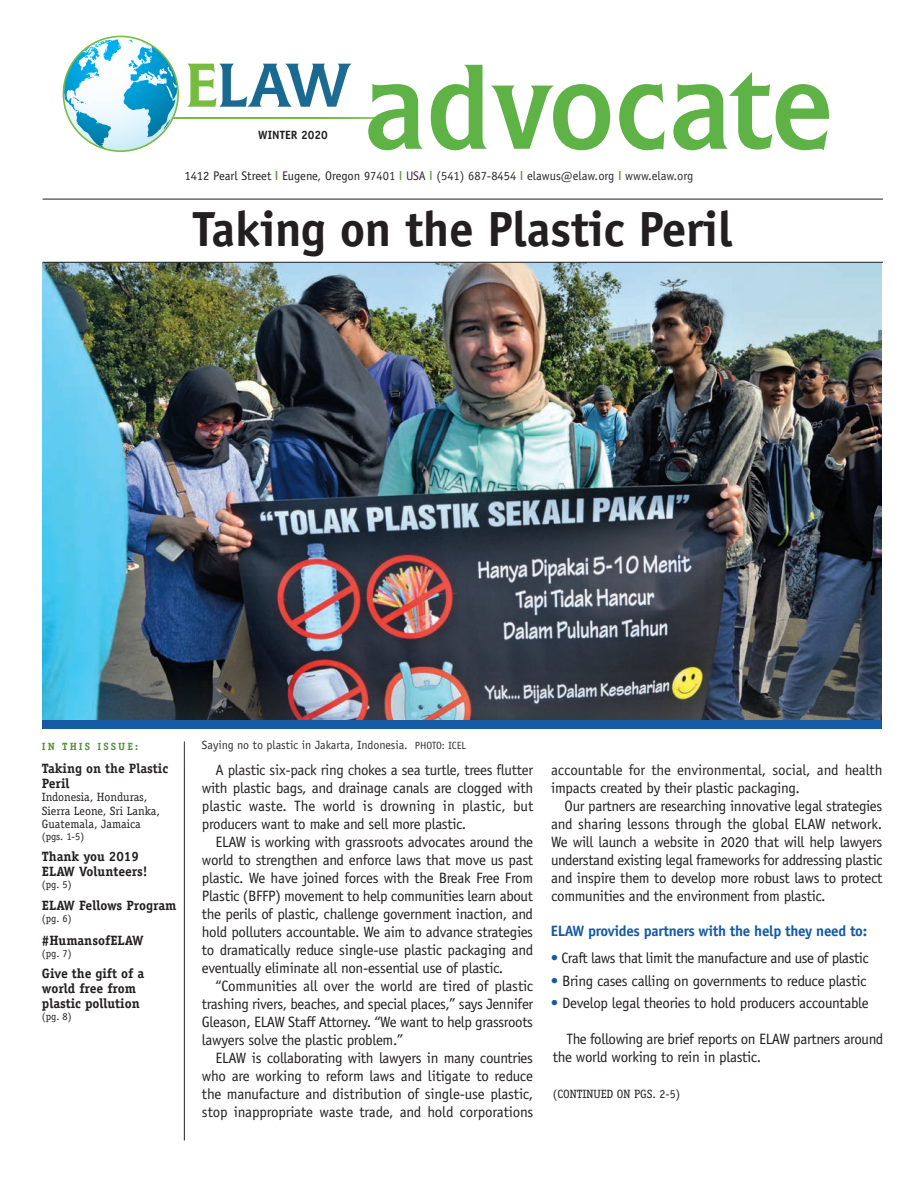
<style>
.page{position:relative;width:918px;height:1188px;background:#fff}
.page>*{position:absolute;margin:0;border:0;box-sizing:border-box;transform-origin:0 0}
.Body_copy{font:700 49.5px "Officina Sans";letter-spacing:-.01em;color:#231f20}
.Body_copy-2{font:15px/18px "Officina Sans";letter-spacing:-.02em;color:#231f20;text-align:justify}
.Body_copy-3{font:700 15px "Officina Sans";letter-spacing:-.02em;color:#155aa3}
.t1{font:700 13.5px/15px "Officina Serif";color:#231f20}
.t2{font:12.6px "Officina Sans";color:#231f20}
.t3{font:12px/13.5px "Officina Serif";color:#231f20}
.t4{font:12px "Officina Sans";color:#231f20}
.t5{font:700 12px "Officina Sans";color:#231f20}
.t6{font:10.5px "Officina Serif";color:#231f20}
.t7{font:700 10.5px "Officina Serif";letter-spacing:.2em;color:#4e8635}
.s1{font-family:"Helvetica";color:#4e8635}
.s2{font-size:10.5px}
.s3{color:#155aa3}
</style>
<div class="page">
<img style="left:42px;top:314px;width:839px;height:350px">
<hr style="left:172px;top:117px;width:208px;height:1px;background:#77bb3f">
<svg style="left:187px;top:64px;width:128px;height:43px"></svg>
<svg style="left:63px;top:36px;width:116px;height:111px"></svg>
<div style="left:315px;top:12px;width:567px;height:193px;background:#fff"></div>
<svg style="left:368px;top:65px;width:461px;height:82px"></svg>
<hr style="left:184px;top:741px;width:1px;height:399px;background:#231f20">
<div style="left:0;top:664px;width:918px;height:122px;background:#fff;opacity:.75"></div>
<div style="left:42px;top:720px;width:839px;height:9px;background:#155aa3"></div>
<div style="left:15px;top:211px;width:895px;height:103px;background:#fff;opacity:.75"></div>
<hr style="left:43px;top:262px;width:840px;height:1px;background:#231f20">
<div style="left:15px;top:147px;width:895px;height:104px;background:#fff"></div>
<hr style="left:43px;top:199px;width:840px;height:1px;background:#231f20">
<p class="t5" style="left:258px;top:127px;width:71px">WINTER 2020</p>
<p class="t2" style="left:184px;top:169px;width:511px">1412 Pearl Street <span class="s1">I</span> Eugene, Oregon 97401 <span class="s1">I</span> USA <span class="s1">I</span> (541) 687-8454 <span class="s1">I</span> elawus@elaw.org <span class="s1">I</span> www.elaw.org</p>
<p class="Body_copy" style="left:193px;top:199px;width:541px">Taking on the Plastic Peril</p>
<p class="t7" style="left:42px;top:740px;width:98px">IN THIS ISSUE:</p>
<p class="t1" style="left:42px;top:760px;width:128px">Taking on the Plastic<br>Peril</p>
<p class="t3" style="left:42px;top:790px;width:120px">Indonesia, Honduras,<br>Sierra Leone, Sri Lanka,<br>Guatemala, Jamaica</p>
<p class="t6" style="left:42px;top:831px;width:44px">(pgs. 1-5)</p>
<p class="t1" style="left:42px;top:849px;width:107px">Thank you 2019<br>ELAW Volunteers!</p>
<p class="t6" style="left:42px;top:879px;width:31px">(pg. 5)</p>
<p class="t1" style="left:42px;top:898px;width:136px">ELAW Fellows Program</p>
<p class="t6" style="left:42px;top:913px;width:31px">(pg. 6)</p>
<p class="t1" style="left:42px;top:932px;width:103px">#HumansofELAW</p>
<p class="t6" style="left:42px;top:947px;width:31px">(pg. 7)</p>
<p class="t1" style="left:42px;top:965px;width:104px">Give the gift of a world free from plastic pollution</p>
<p class="t6" style="left:42px;top:1010px;width:31px">(pg. 8)</p>
<p class="t4" style="left:202px;top:738px;width:266px">Saying no to plastic in Jakarta, Indonesia. <span class="s2">PHOTO: ICEL</span></p>
<p class="Body_copy-2" style="left:202px;top:761px;width:333px;text-indent:14px">A plastic six-pack ring chokes a sea turtle, trees flutter with plastic bags, and drainage canals are clogged with plastic waste. The world is drowning in plastic, but producers want to make and sell more plastic.</p>
<p class="Body_copy-2" style="left:202px;top:833px;width:333px;text-indent:14px">ELAW is working with grassroots advocates around the world to strengthen and enforce laws that move us past plastic. We have joined forces with the Break Free From Plastic (BFFP) movement to help communities learn about the perils of plastic, challenge government inaction, and hold polluters accountable. We aim to advance strategies to dramatically reduce single-use plastic packaging and eventually eliminate all non-essential use of plastic.</p>
<p class="Body_copy-2" style="left:202px;top:977px;width:333px;text-indent:14px">“Communities all over the world are tired of plastic trashing rivers, beaches, and special places,” says Jennifer Gleason, ELAW Staff Attorney. “We want to help grassroots lawyers solve the plastic problem.”</p>
<p class="Body_copy-2" style="left:202px;top:1049px;width:333px;text-indent:14px">ELAW is collaborating with lawyers in many countries who are working to reform laws and litigate to reduce the manufacture and distribution of single-use plastic, stop inappropriate waste trade, and hold corporations</p>
<p class="Body_copy-2" style="left:551px;top:761px;width:333px">accountable for the environmental, social, and health impacts created by their plastic packaging.</p>
<p class="Body_copy-2" style="left:551px;top:797px;width:333px;text-indent:14px">Our partners are researching innovative legal strategies and sharing lessons through the global ELAW network.<br>We will launch a website in 2020 that will help lawyers understand existing legal frameworks for addressing plastic and inspire them to develop more robust laws to protect communities and the environment from plastic.</p>
<p class="Body_copy-3" style="left:551px;top:922px;width:318px">ELAW provides partners with the help they need to:</p>
<p class="Body_copy-2" style="left:551px;top:949px;width:320px"><span class="s3">•</span> Craft laws that limit the manufacture and use of plastic</p>
<p class="Body_copy-2" style="left:551px;top:972px;width:317px"><span class="s3">•</span> Bring cases calling on governments to reduce plastic</p>
<p class="Body_copy-2" style="left:551px;top:994px;width:320px"><span class="s3">•</span> Develop legal theories to hold producers accountable</p>
<p class="Body_copy-2" style="left:553px;top:1030px;width:332px;text-indent:14px">The following are brief reports on ELAW partners around the world working to rein in plastic.</p>
<p class="t3" style="left:553px;top:1088px;width:129px">(CONTINUED ON PGS. 2-5)</p>
</div>
